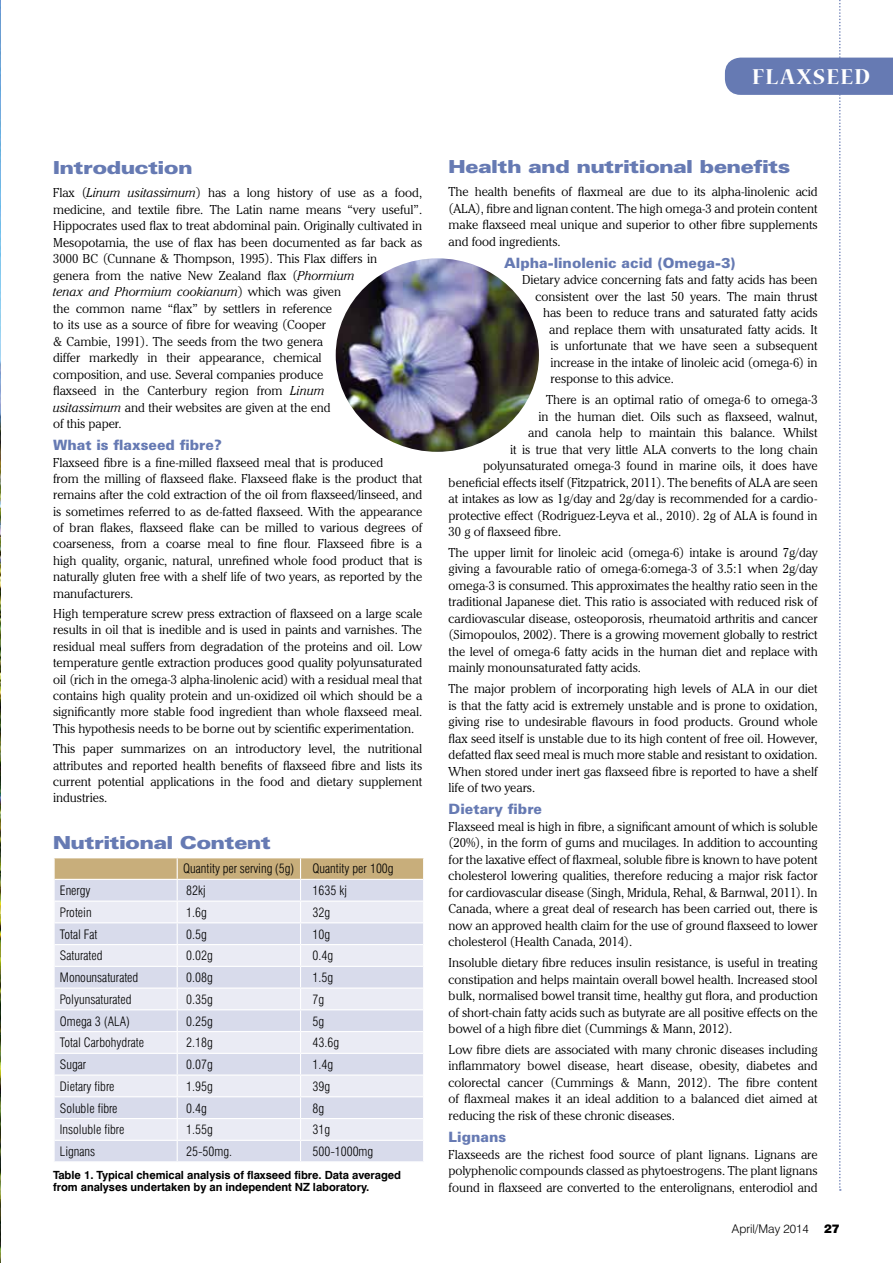
<style>
.page{position:relative;width:893px;height:1263px;background:#fff}
.page>*{position:absolute;margin:0;border:0;box-sizing:border-box;transform-origin:0 0}
.t1{font:700 24px "Nueva Std";letter-spacing:.055em;color:#fff}
.t2{font:900 expanded 18px "Zurich BT";letter-spacing:-.005em;color:#667ab3}
.t3{font:900 14.25px "Zurich BT";color:#667ab3}
.t4{font:300 12.75px/16.5px "Cheltenham IT Cby BT";color:#000;text-align:justify}
.t5{font:300 condensed 12.75px "Swiss 721 BT";color:#000}
.t6{font:300 12px "Swiss 721 BT";color:#000}
.t7{font:900 12px "Swiss 721 BT";color:#000}
.t8{font:700 11.25px/12px "Swiss 721 BT";letter-spacing:-.005em;color:#000}
.s1{font-style:italic}
</style>
<div class="page">
<img style="left:0;top:0;width:1px;height:1263px">
<svg style="left:725px;top:0;width:168px;height:1191px"></svg>
<svg style="left:54px;top:858px;width:370px;height:303px;background:#e0e0e8"></svg>
<img style="left:336px;top:258px;width:203px;height:194px">
<h1 class="t1" style="left:752px;top:66px;width:120px">FLAXSEED</h1>
<h2 class="t2" style="left:53px;top:157px;width:141px">Introduction</h2>
<p class="t4" style="left:53px;top:184px;width:371px;text-align:left">Flax (<span class="s1">Linum usitassimum</span>) has a long history of use as a food, medicine, and textile fibre. The Latin name means “very useful”.<br>Hippocrates used flax to treat abdominal pain. Originally cultivated in Mesopotamia, the use of flax has been documented as far back as 3000 BC (Cunnane &amp; Thompson, 1995). This Flax differs in<br>genera from the native New Zealand flax (<span class="s1">Phormium<br>tenax and Phormium cookianum</span>) which was given<br>the common name “flax” by settlers in reference<br>to its use as a source of fibre for weaving (Cooper<br>&amp; Cambie, 1991). The seeds from the two genera<br>differ markedly in their appearance, chemical<br>composition, and use. Several companies produce<br>flaxseed in the Canterbury region from <span class="s1">Linum<br>usitassimum</span> and their websites are given at the end<br>of this paper.</p>
<p class="t3" style="left:53px;top:437px;width:170px">What is flaxseed fibre?</p>
<p class="t4" style="left:53px;top:454px;width:371px;text-align:left">Flaxseed fibre is a fine-milled flaxseed meal that is produced<br>from the milling of flaxseed flake. Flaxseed flake is the product that remains after the cold extraction of the oil from flaxseed/linseed, and is sometimes referred to as de-fatted flaxseed. With the appearance of bran flakes, flaxseed flake can be milled to various degrees of coarseness, from a coarse meal to fine flour. Flaxseed fibre is a high quality, organic, natural, unrefined whole food product that is naturally gluten free with a shelf life of two years, as reported by the manufacturers.</p>
<p class="t4" style="left:53px;top:605px;width:371px">High temperature screw press extraction of flaxseed on a large scale results in oil that is inedible and is used in paints and varnishes. The residual meal suffers from degradation of the proteins and oil. Low temperature gentle extraction produces good quality polyunsaturated oil (rich in the omega-3 alpha-linolenic acid) with a residual meal that contains high quality protein and un-oxidized oil which should be a significantly more stable food ingredient than whole flaxseed meal.<br>This hypothesis needs to be borne out by scientific experimentation.</p>
<p class="t4" style="left:53px;top:740px;width:371px">This paper summarizes on an introductory level, the nutritional attributes and reported health benefits of flaxseed fibre and lists its current potential applications in the food and dietary supplement industries.</p>
<h2 class="t2" style="left:53px;top:832px;width:219px">Nutritional Content</h2>
<p class="t5" style="left:183px;top:861px;width:113px">Quantity per serving (5g)</p>
<p class="t5" style="left:312px;top:861px;width:83px">Quantity per 100g</p>
<p class="t5" style="left:60px;top:883px;width:32px">Energy</p>
<p class="t5" style="left:186px;top:883px;width:21px">82kj</p>
<p class="t5" style="left:313px;top:883px;width:36px">1635 kj</p>
<p class="t5" style="left:60px;top:904px;width:33px">Protein</p>
<p class="t5" style="left:186px;top:904px;width:22px">1.6g</p>
<p class="t5" style="left:313px;top:904px;width:19px">32g</p>
<p class="t5" style="left:60px;top:926px;width:39px">Total Fat</p>
<p class="t5" style="left:186px;top:926px;width:22px">0.5g</p>
<p class="t5" style="left:313px;top:926px;width:19px">10g</p>
<p class="t5" style="left:60px;top:948px;width:44px">Saturated</p>
<p class="t5" style="left:186px;top:948px;width:28px">0.02g</p>
<p class="t5" style="left:313px;top:948px;width:22px">0.4g</p>
<p class="t5" style="left:60px;top:970px;width:80px">Monounsaturated</p>
<p class="t5" style="left:186px;top:970px;width:28px">0.08g</p>
<p class="t5" style="left:313px;top:970px;width:22px">1.5g</p>
<p class="t5" style="left:60px;top:991px;width:73px">Polyunsaturated</p>
<p class="t5" style="left:186px;top:991px;width:28px">0.35g</p>
<p class="t5" style="left:313px;top:991px;width:13px">7g</p>
<p class="t5" style="left:60px;top:1013px;width:72px">Omega 3 (ALA)</p>
<p class="t5" style="left:186px;top:1013px;width:28px">0.25g</p>
<p class="t5" style="left:313px;top:1013px;width:13px">5g</p>
<p class="t5" style="left:60px;top:1035px;width:86px">Total Carbohydrate</p>
<p class="t5" style="left:186px;top:1035px;width:28px">2.18g</p>
<p class="t5" style="left:313px;top:1035px;width:28px">43.6g</p>
<p class="t5" style="left:60px;top:1057px;width:28px">Sugar</p>
<p class="t5" style="left:186px;top:1057px;width:28px">0.07g</p>
<p class="t5" style="left:313px;top:1057px;width:22px">1.4g</p>
<p class="t5" style="left:60px;top:1078px;width:56px">Dietary fibre</p>
<p class="t5" style="left:186px;top:1078px;width:28px">1.95g</p>
<p class="t5" style="left:313px;top:1078px;width:19px">39g</p>
<p class="t5" style="left:60px;top:1100px;width:59px">Soluble fibre</p>
<p class="t5" style="left:186px;top:1100px;width:22px">0.4g</p>
<p class="t5" style="left:313px;top:1100px;width:13px">8g</p>
<p class="t5" style="left:60px;top:1122px;width:66px">Insoluble fibre</p>
<p class="t5" style="left:186px;top:1122px;width:28px">1.55g</p>
<p class="t5" style="left:313px;top:1122px;width:19px">31g</p>
<p class="t5" style="left:60px;top:1144px;width:37px">Lignans</p>
<p class="t5" style="left:186px;top:1144px;width:47px">25-50mg.</p>
<p class="t5" style="left:313px;top:1144px;width:62px">500-1000mg</p>
<p class="t8" style="left:53px;top:1169px;width:350px">Table 1. Typical chemical analysis of flaxseed fibre. Data averaged from analyses undertaken by an independent NZ laboratory.</p>
<h2 class="t2" style="left:449px;top:156px;width:343px">Health and nutritional benefits</h2>
<p class="t4" style="left:449px;top:183px;width:371px">The health benefits of flaxmeal are due to its alpha-linolenic acid (ALA), fibre and lignan content. The high omega-3 and protein content make flaxseed meal unique and superior to other fibre supplements and food ingredients.</p>
<p class="t3" style="left:504px;top:254px;width:233px">Alpha-linolenic acid (Omega-3)</p>
<p class="t4" style="left:522px;top:271px;width:297px">Dietary advice concerning fats and fatty acids has been</p>
<p class="t4" style="left:536px;top:288px;width:284px">consistent over the last 50 years. The main thrust</p>
<p class="t4" style="left:543px;top:304px;width:276px">has been to reduce trans and saturated fatty acids</p>
<p class="t4" style="left:549px;top:321px;width:270px">and replace them with unsaturated fatty acids. It</p>
<p class="t4" style="left:551px;top:337px;width:269px">is unfortunate that we have seen a subsequent</p>
<p class="t4" style="left:551px;top:354px;width:268px">increase in the intake of linoleic acid (omega-6) in</p>
<p class="t4" style="left:551px;top:370px;width:125px">response to this advice.</p>
<p class="t4" style="left:546px;top:391px;width:273px">There is an optimal ratio of omega-6 to omega-3</p>
<p class="t4" style="left:539px;top:408px;width:281px">in the human diet. Oils such as flaxseed, walnut,</p>
<p class="t4" style="left:528px;top:424px;width:291px">and canola help to maintain this balance. Whilst</p>
<p class="t4" style="left:510px;top:441px;width:309px">it is true that very little ALA converts to the long chain</p>
<p class="t4" style="left:483px;top:457px;width:336px">polyunsaturated omega-3 found in marine oils, it does have</p>
<p class="t4" style="left:449px;top:474px;width:371px">beneficial effects itself (Fitzpatrick, 2011). The benefits of ALA are seen</p>
<p class="t4" style="left:449px;top:490px;width:370px">at intakes as low as 1g/day and 2g/day is recommended for a cardio-</p>
<p class="t4" style="left:449px;top:507px;width:371px">protective effect (Rodriguez-Leyva et al., 2010). 2g of ALA is found in</p>
<p class="t4" style="left:449px;top:523px;width:114px">30 g of flaxseed fibre.</p>
<p class="t4" style="left:449px;top:544px;width:371px">The upper limit for linoleic acid (omega-6) intake is around 7g/day giving a favourable ratio of omega-6:omega-3 of 3.5:1 when 2g/day omega-3 is consumed. This approximates the healthy ratio seen in the traditional Japanese diet. This ratio is associated with reduced risk of cardiovascular disease, osteoporosis, rheumatoid arthritis and cancer (Simopoulos, 2002). There is a growing movement globally to restrict the level of omega-6 fatty acids in the human diet and replace with mainly monounsaturated fatty acids.</p>
<p class="t4" style="left:449px;top:680px;width:371px">The major problem of incorporating high levels of ALA in our diet is that the fatty acid is extremely unstable and is prone to oxidation, giving rise to undesirable flavours in food products. Ground whole flax seed itself is unstable due to its high content of free oil. However, defatted flax seed meal is much more stable and resistant to oxidation.<br>When stored under inert gas flaxseed fibre is reported to have a shelf life of two years.</p>
<p class="t3" style="left:449px;top:801px;width:95px">Dietary fibre</p>
<p class="t4" style="left:449px;top:818px;width:371px">Flaxseed meal is high in fibre, a significant amount of which is soluble (20%), in the form of gums and mucilages. In addition to accounting for the laxative effect of flaxmeal, soluble fibre is known to have potent cholesterol lowering qualities, therefore reducing a major risk factor for cardiovascular disease (Singh, Mridula, Rehal, &amp; Barnwal, 2011). In Canada, where a great deal of research has been carried out, there is now an approved health claim for the use of ground flaxseed to lower cholesterol (Health Canada, 2014).</p>
<p class="t4" style="left:449px;top:954px;width:371px">Insoluble dietary fibre reduces insulin resistance, is useful in treating constipation and helps maintain overall bowel health. Increased stool bulk, normalised bowel transit time, healthy gut flora, and production of short-chain fatty acids such as butyrate are all positive effects on the bowel of a high fibre diet (Cummings &amp; Mann, 2012).</p>
<p class="t4" style="left:449px;top:1041px;width:371px">Low fibre diets are associated with many chronic diseases including inflammatory bowel disease, heart disease, obesity, diabetes and colorectal cancer (Cummings &amp; Mann, 2012). The fibre content of flaxmeal makes it an ideal addition to a balanced diet aimed at reducing the risk of these chronic diseases.</p>
<p class="t3" style="left:449px;top:1128px;width:59px">Lignans</p>
<p class="t4" style="left:449px;top:1146px;width:370px">Flaxseeds are the richest food source of plant lignans. Lignans are polyphenolic compounds classed as phytoestrogens. The plant lignans found in flaxseed are converted to the enterolignans, enterodiol and</p>
<p class="t6" style="left:732px;top:1221px;width:79px">April/May 2014</p>
<p class="t7" style="left:824px;top:1221px;width:17px">27</p>
</div>
